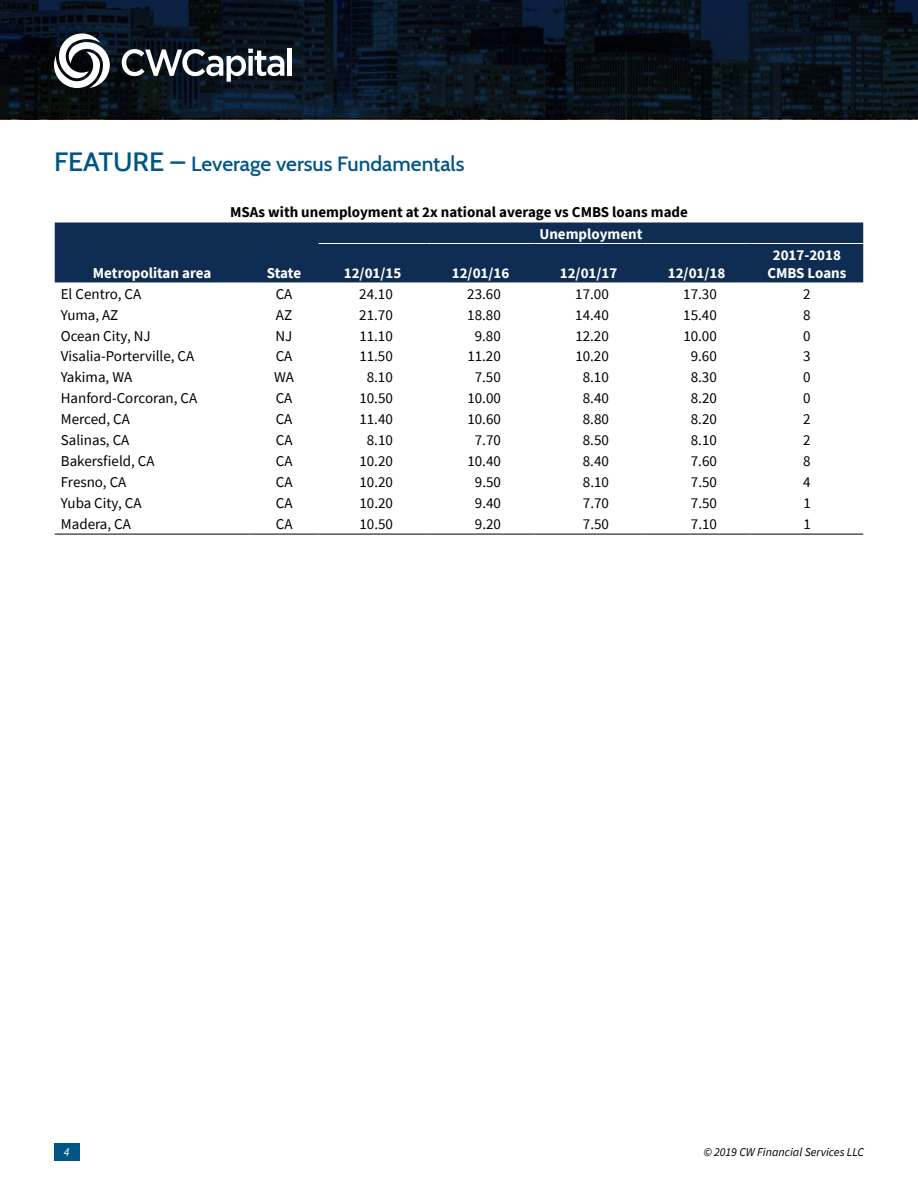
<style>
.page{position:relative;width:918px;height:1188px;background:#fff}
.page>*{position:absolute;margin:0;border:0;box-sizing:border-box;transform-origin:0 0}
.t1{font:500 21px "Cabin";color:#005587}
.t2{font:15px "Source Sans Pro";color:#000}
.t3{font:700 15px/18px "Source Sans Pro";color:#fff;text-align:center}
.t4{font:700 15px "Source Sans Pro";color:#000}
.t5{font:italic 12px "Source Sans Pro";color:#000}
.t6{font:italic 12px "Source Sans Pro";color:#fff}
.s1{font-size:27px}
</style>
<div class="page">
<div style="left:54px;top:1143px;width:25px;height:18px;background:#005587"></div>
<svg style="left:0;top:0;width:918px;height:120px;background:#09131d"></svg>
<svg style="left:122px;top:49px;width:162px;height:33px"></svg>
<hr style="left:288px;top:48px;width:4px;height:28px;background:#fff">
<svg style="left:54px;top:33px;width:56px;height:55px"></svg>
<div style="left:55px;top:223px;width:808px;height:59px;background:#0f2d52"></div>
<hr style="left:319px;top:243px;width:108px;height:1px;background:#fff">
<hr style="left:427px;top:243px;width:108px;height:1px;background:#fff">
<hr style="left:535px;top:243px;width:108px;height:1px;background:#fff">
<hr style="left:643px;top:243px;width:108px;height:1px;background:#fff">
<hr style="left:751px;top:243px;width:112px;height:1px;background:#fff">
<hr style="left:55px;top:534px;width:194px;height:1px;background:#000">
<hr style="left:249px;top:534px;width:70px;height:1px;background:#000">
<hr style="left:319px;top:534px;width:108px;height:1px;background:#000">
<hr style="left:427px;top:534px;width:108px;height:1px;background:#000">
<hr style="left:535px;top:534px;width:108px;height:1px;background:#000">
<hr style="left:643px;top:534px;width:108px;height:1px;background:#000">
<hr style="left:751px;top:534px;width:112px;height:1px;background:#000">
<h1 class="t1" style="left:54px;top:147px;width:412px"><span class="s1">FEATURE –</span> Leverage versus Fundamentals</h1>
<p class="t4" style="left:230px;top:201px;width:459px">MSAs with unemployment at 2x national average vs CMBS loans made</p>
<p class="t3" style="left:93px;top:263px;width:120px">Metropolitan area</p>
<p class="t3" style="left:267px;top:263px;width:36px">State</p>
<p class="t3" style="left:539px;top:224px;width:105px">Unemployment</p>
<p class="t3" style="left:344px;top:263px;width:59px">12/01/15</p>
<p class="t3" style="left:452px;top:263px;width:59px">12/01/16</p>
<p class="t3" style="left:560px;top:263px;width:59px">12/01/17</p>
<p class="t3" style="left:668px;top:263px;width:59px">12/01/18</p>
<p class="t3" style="left:767px;top:245px;width:81px">2017-2018<br>CMBS Loans</p>
<p class="t2" style="left:61px;top:284px;width:82px">El Centro, CA</p>
<p class="t2" style="left:276px;top:284px;width:18px">CA</p>
<p class="t2" style="left:359px;top:284px;width:35px">24.10</p>
<p class="t2" style="left:467px;top:284px;width:35px">23.60</p>
<p class="t2" style="left:575px;top:284px;width:35px">17.00</p>
<p class="t2" style="left:683px;top:284px;width:35px">17.30</p>
<p class="t2" style="left:803px;top:284px;width:9px">2</p>
<p class="t2" style="left:61px;top:305px;width:59px">Yuma, AZ</p>
<p class="t2" style="left:276px;top:305px;width:18px">AZ</p>
<p class="t2" style="left:359px;top:305px;width:35px">21.70</p>
<p class="t2" style="left:467px;top:305px;width:35px">18.80</p>
<p class="t2" style="left:575px;top:305px;width:35px">14.40</p>
<p class="t2" style="left:683px;top:305px;width:35px">15.40</p>
<p class="t2" style="left:803px;top:305px;width:9px">8</p>
<p class="t2" style="left:61px;top:326px;width:91px">Ocean City, NJ</p>
<p class="t2" style="left:276px;top:326px;width:18px">NJ</p>
<p class="t2" style="left:359px;top:326px;width:35px">11.10</p>
<p class="t2" style="left:475px;top:326px;width:28px">9.80</p>
<p class="t2" style="left:575px;top:326px;width:35px">12.20</p>
<p class="t2" style="left:683px;top:326px;width:35px">10.00</p>
<p class="t2" style="left:803px;top:326px;width:9px">0</p>
<p class="t2" style="left:61px;top:347px;width:135px">Visalia-Porterville, CA</p>
<p class="t2" style="left:276px;top:347px;width:18px">CA</p>
<p class="t2" style="left:359px;top:347px;width:35px">11.50</p>
<p class="t2" style="left:467px;top:347px;width:35px">11.20</p>
<p class="t2" style="left:575px;top:347px;width:35px">10.20</p>
<p class="t2" style="left:691px;top:347px;width:28px">9.60</p>
<p class="t2" style="left:803px;top:347px;width:9px">3</p>
<p class="t2" style="left:61px;top:368px;width:73px">Yakima, WA</p>
<p class="t2" style="left:274px;top:368px;width:21px">WA</p>
<p class="t2" style="left:367px;top:368px;width:28px">8.10</p>
<p class="t2" style="left:475px;top:368px;width:28px">7.50</p>
<p class="t2" style="left:583px;top:368px;width:28px">8.10</p>
<p class="t2" style="left:691px;top:368px;width:28px">8.30</p>
<p class="t2" style="left:803px;top:368px;width:9px">0</p>
<p class="t2" style="left:61px;top:389px;width:138px">Hanford-Corcoran, CA</p>
<p class="t2" style="left:276px;top:389px;width:18px">CA</p>
<p class="t2" style="left:359px;top:389px;width:35px">10.50</p>
<p class="t2" style="left:467px;top:389px;width:35px">10.00</p>
<p class="t2" style="left:583px;top:389px;width:28px">8.40</p>
<p class="t2" style="left:691px;top:389px;width:28px">8.20</p>
<p class="t2" style="left:803px;top:389px;width:9px">0</p>
<p class="t2" style="left:61px;top:410px;width:71px">Merced, CA</p>
<p class="t2" style="left:276px;top:410px;width:18px">CA</p>
<p class="t2" style="left:359px;top:410px;width:35px">11.40</p>
<p class="t2" style="left:467px;top:410px;width:35px">10.60</p>
<p class="t2" style="left:583px;top:410px;width:28px">8.80</p>
<p class="t2" style="left:691px;top:410px;width:28px">8.20</p>
<p class="t2" style="left:803px;top:410px;width:9px">2</p>
<p class="t2" style="left:61px;top:431px;width:70px">Salinas, CA</p>
<p class="t2" style="left:276px;top:431px;width:18px">CA</p>
<p class="t2" style="left:367px;top:431px;width:28px">8.10</p>
<p class="t2" style="left:475px;top:431px;width:28px">7.70</p>
<p class="t2" style="left:583px;top:431px;width:28px">8.50</p>
<p class="t2" style="left:691px;top:431px;width:28px">8.10</p>
<p class="t2" style="left:803px;top:431px;width:9px">2</p>
<p class="t2" style="left:61px;top:452px;width:95px">Bakersfield, CA</p>
<p class="t2" style="left:276px;top:452px;width:18px">CA</p>
<p class="t2" style="left:359px;top:452px;width:35px">10.20</p>
<p class="t2" style="left:467px;top:452px;width:35px">10.40</p>
<p class="t2" style="left:583px;top:452px;width:28px">8.40</p>
<p class="t2" style="left:691px;top:452px;width:28px">7.60</p>
<p class="t2" style="left:803px;top:452px;width:9px">8</p>
<p class="t2" style="left:61px;top:473px;width:67px">Fresno, CA</p>
<p class="t2" style="left:276px;top:473px;width:18px">CA</p>
<p class="t2" style="left:359px;top:473px;width:35px">10.20</p>
<p class="t2" style="left:475px;top:473px;width:28px">9.50</p>
<p class="t2" style="left:583px;top:473px;width:28px">8.10</p>
<p class="t2" style="left:691px;top:473px;width:28px">7.50</p>
<p class="t2" style="left:803px;top:473px;width:9px">4</p>
<p class="t2" style="left:61px;top:494px;width:82px">Yuba City, CA</p>
<p class="t2" style="left:276px;top:494px;width:18px">CA</p>
<p class="t2" style="left:359px;top:494px;width:35px">10.20</p>
<p class="t2" style="left:475px;top:494px;width:28px">9.40</p>
<p class="t2" style="left:583px;top:494px;width:28px">7.70</p>
<p class="t2" style="left:691px;top:494px;width:28px">7.50</p>
<p class="t2" style="left:803px;top:494px;width:9px">1</p>
<p class="t2" style="left:61px;top:515px;width:72px">Madera, CA</p>
<p class="t2" style="left:276px;top:515px;width:18px">CA</p>
<p class="t2" style="left:359px;top:515px;width:35px">10.50</p>
<p class="t2" style="left:475px;top:515px;width:28px">9.20</p>
<p class="t2" style="left:583px;top:515px;width:28px">7.50</p>
<p class="t2" style="left:691px;top:515px;width:28px">7.10</p>
<p class="t2" style="left:803px;top:515px;width:9px">1</p>
<p class="t6" style="left:64px;top:1144px;width:7px">4</p>
<p class="t5" style="left:704px;top:1144px;width:162px">© 2019 CW Financial Services LLC</p>
</div>
